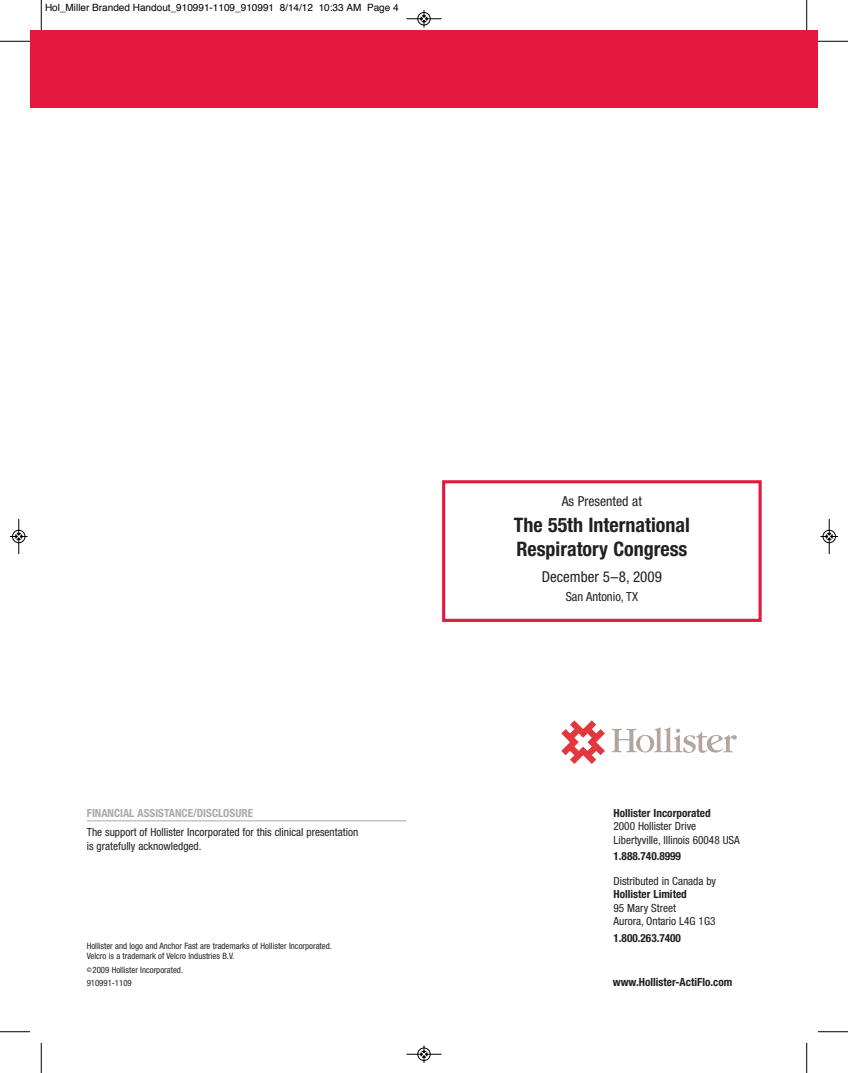
<style>
.page{position:relative;width:848px;height:1073px;background:#fff}
.page>*{position:absolute;margin:0;border:0;box-sizing:border-box;transform-origin:0 0}
.t1{font:700 condensed 20px/24px "Helvetica Neue";color:#231f20}
.t2{font:condensed 15px "Helvetica Neue";color:#231f20}
.t3{font:condensed 13.75px "Helvetica Neue";color:#231f20}
.t4{font:condensed 12.5px "Helvetica Neue";color:#231f20}
.t5{font:condensed 11.25px/13.5px "Helvetica Neue";color:#231f20}
.t6{font:700 condensed 11.25px "Helvetica Neue";color:#231f20}
.t7{font:700 condensed 11.25px "Helvetica Neue";color:#a8a9ad}
.t8{font:10px "Helvetica";color:#000}
.t9{font:condensed 8.75px/10.5px "Helvetica Neue";color:#231f20}
.s1{font-size:6.25px}
</style>
<div class="page">
<div style="left:30px;top:30px;width:787px;height:78px;background:#e4183e"></div>
<svg style="left:561px;top:720px;width:44px;height:44px"></svg>
<svg style="left:611px;top:727px;width:125px;height:26px"></svg>
<div style="left:442px;top:480px;width:319px;height:142px;border:3px solid #e4183e"></div>
<hr style="left:87px;top:820px;width:319px;height:1px;background:#a8a9ad">
<hr style="left:41px;top:0;width:1px;height:30px;background:#000">
<hr style="left:0;top:41px;width:30px;height:1px;background:#000">
<hr style="left:806px;top:0;width:1px;height:30px;background:#000">
<hr style="left:818px;top:41px;width:30px;height:1px;background:#000">
<hr style="left:41px;top:1042px;width:1px;height:30px;background:#000">
<hr style="left:0;top:1031px;width:30px;height:1px;background:#000">
<hr style="left:806px;top:1042px;width:1px;height:30px;background:#000">
<hr style="left:818px;top:1031px;width:30px;height:1px;background:#000">
<hr style="left:406px;top:19px;width:35px;height:1px;background:#000">
<div style="left:417px;top:12px;width:13px;height:13px;border:1px solid #000;border-radius:50%"></div>
<svg style="left:421px;top:10px;width:6px;height:18px"></svg>
<hr style="left:406px;top:1054px;width:35px;height:1px;background:#000">
<div style="left:417px;top:1047px;width:13px;height:13px;border:1px solid #000;border-radius:50%"></div>
<svg style="left:421px;top:1045px;width:6px;height:17px"></svg>
<hr style="left:19px;top:519px;width:1px;height:35px;background:#000">
<div style="left:12px;top:530px;width:13px;height:13px;border:1px solid #000;border-radius:50%"></div>
<svg style="left:10px;top:533px;width:18px;height:6px"></svg>
<hr style="left:829px;top:519px;width:1px;height:35px;background:#000">
<div style="left:822px;top:530px;width:13px;height:13px;border:1px solid #000;border-radius:50%"></div>
<svg style="left:820px;top:533px;width:18px;height:6px"></svg>
<p class="t8" style="left:45px;top:4px;width:355px">Hol_Miller Branded Handout_910991-1109_910991 8/14/12 10:33 AM Page 4</p>
<p class="t3" style="left:561px;top:496px;width:82px">As Presented at</p>
<h1 class="t1" style="left:514px;top:515px;width:177px">The 55th International<br>Respiratory Congress</h1>
<h2 class="t2" style="left:542px;top:571px;width:122px">December 5–8, 2009</h2>
<p class="t4" style="left:565px;top:592px;width:74px">San Antonio, TX</p>
<p class="t7" style="left:87px;top:808px;width:168px">FINANCIAL ASSISTANCE/DISCLOSURE</p>
<p class="t5" style="left:87px;top:826px;width:273px">The support of Hollister Incorporated for this clinical presentation is gratefully acknowledged.</p>
<p class="t6" style="left:613px;top:808px;width:99px">Hollister Incorporated</p>
<p class="t5" style="left:613px;top:820px;width:128px">2000 Hollister Drive<br>Libertyville, Illinois 60048 USA</p>
<p class="t6" style="left:613px;top:852px;width:69px">1.888.740.8999</p>
<p class="t5" style="left:613px;top:875px;width:104px">Distributed in Canada by</p>
<p class="t6" style="left:613px;top:890px;width:75px">Hollister Limited</p>
<p class="t5" style="left:613px;top:902px;width:103px">95 Mary Street<br>Aurora, Ontario L4G 1G3</p>
<p class="t6" style="left:613px;top:933px;width:69px">1.800.263.7400</p>
<p class="t9" style="left:87px;top:941px;width:247px">Hollister and logo and Anchor Fast are trademarks of Hollister Incorporated.<br>Velcro is a trademark of Velcro Industries B.V.</p>
<p class="t9" style="left:87px;top:963px;width:98px;line-height:13.2px"><span class="s1">©</span> 2009 Hollister Incorporated.<br>910991-1109</p>
<p class="t6" style="left:612px;top:977px;width:121px">www.Hollister-ActiFlo.com</p>
</div>
